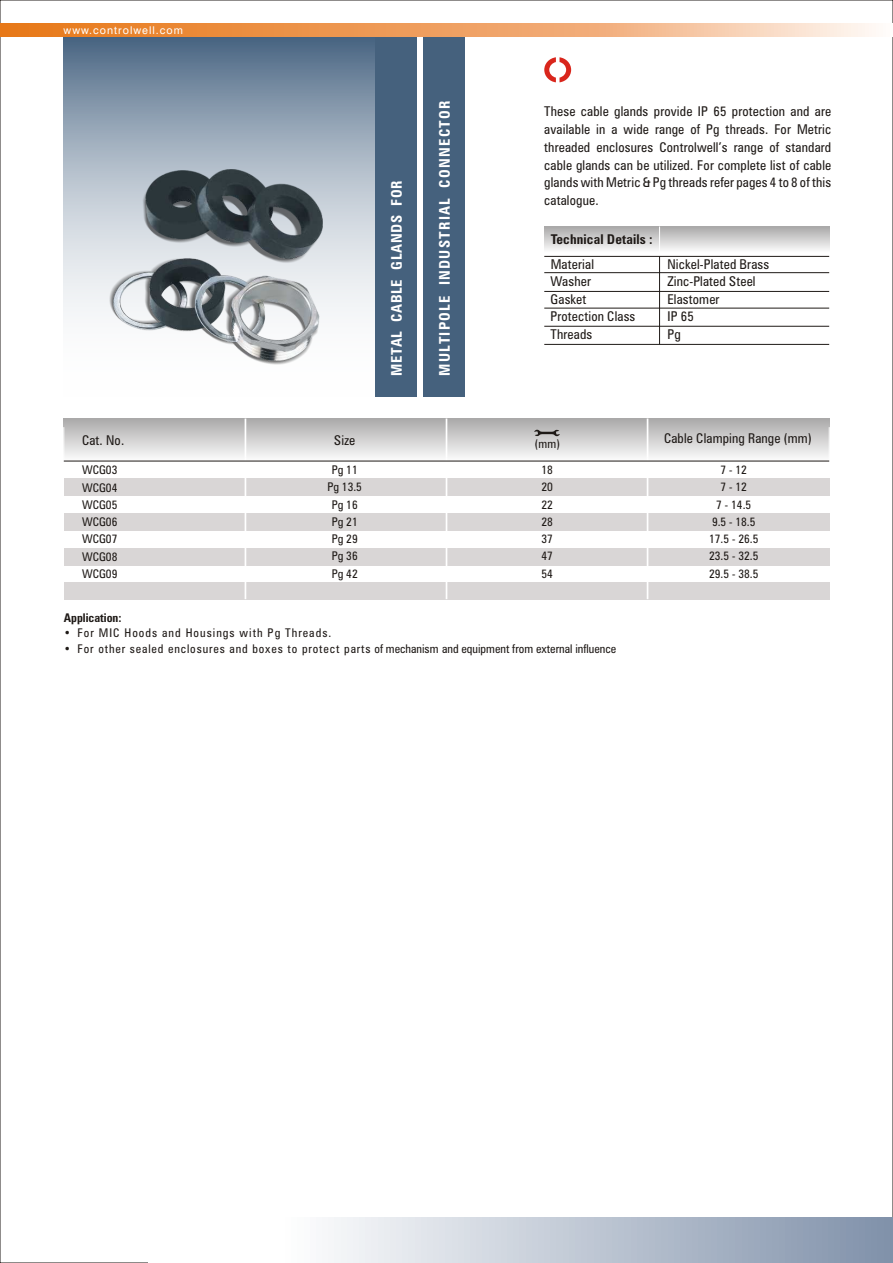
<style>
.page{position:relative;width:893px;height:1263px;background:#fff}
.page>*{position:absolute;margin:0;border:0;box-sizing:border-box;transform-origin:0 0}
.t1{font:700 condensed 14.7px "Zurich BT";letter-spacing:.09em;color:#fff}
.t2{font:700 condensed 14.7px "Zurich BT";letter-spacing:.045em;color:#fff}
.t3{font:condensed 13.5px/17.9px "Zurich BT";letter-spacing:.01em;color:#1f1a17;text-align:justify}
.t4{font:700 condensed 13.5px "Zurich BT";letter-spacing:.01em;color:#1f1a17}
.t5{font:condensed 12px/17.2px "Zurich BT";color:#1f1a17;text-align:justify}
.t6{font:condensed 12px "Zurich BT";letter-spacing:.035em;color:#1f1a17}
.t7{font:condensed 12px "Zurich BT";letter-spacing:.085em;color:#1f1a17}
.t8{font:700 condensed 12px "Zurich BT";color:#1f1a17}
.t9{font:10.65px "Swiss 721 BT";letter-spacing:.095em;color:#fff}
</style>
<div class="page">
<svg style="left:64px;top:36px;width:312px;height:361px"></svg>
<svg style="left:544px;top:57px;width:27px;height:25px"></svg>
<div style="left:424px;top:36px;width:41px;height:361px;background:#45617d"></div>
<div style="left:376px;top:36px;width:41px;height:361px;background:#45617d"></div>
<svg style="left:544px;top:227px;width:285px;height:23px;background:#cfcece"></svg>
<hr style="left:544px;top:272px;width:285px;height:1px;background:#1f1a17">
<hr style="left:544px;top:308px;width:285px;height:1px;background:#1f1a17">
<hr style="left:544px;top:326px;width:285px;height:1px;background:#1f1a17">
<hr style="left:544px;top:256px;width:285px;height:1px;background:#1f1a17">
<hr style="left:659px;top:256px;width:1px;height:88px;background:#1f1a17">
<svg style="left:659px;top:226px;width:1px;height:24px"></svg>
<hr style="left:544px;top:291px;width:285px;height:1px;background:#1f1a17">
<hr style="left:544px;top:344px;width:285px;height:1px;background:#1f1a17">
<div style="left:64px;top:479px;width:765px;height:17px;background:#d9d6d6"></div>
<div style="left:64px;top:513px;width:765px;height:17px;background:#d9d6d6"></div>
<div style="left:64px;top:548px;width:765px;height:17px;background:#d9d6d6"></div>
<div style="left:64px;top:418px;width:765px;height:43px;background:linear-gradient(to bottom,#aaa8a8,#fcfcfc)"></div>
<svg style="left:534px;top:429px;width:26px;height:7px"></svg>
<div style="left:64px;top:582px;width:765px;height:17px;background:#d9d6d6"></div>
<hr style="left:245px;top:458px;width:1px;height:141px;background:#fff">
<hr style="left:245px;top:418px;width:1px;height:40px;background:#fff">
<hr style="left:446px;top:418px;width:1px;height:40px;background:#fff">
<hr style="left:446px;top:458px;width:1px;height:141px;background:#fff">
<hr style="left:647px;top:458px;width:1px;height:141px;background:#fff">
<hr style="left:647px;top:418px;width:1px;height:40px;background:#fff">
<hr style="left:64px;top:461px;width:765px;height:1px;background:#1f1a17">
<img style="left:110px;top:174px;width:209px;height:190px">
<img style="left:113px;top:169px;width:209px;height:192px">
<div style="left:149px;top:1217px;width:744px;height:46px;background:linear-gradient(to right,#fff,#8494ac)"></div>
<svg style="left:0;top:24px;width:876px;height:12px;background:#f0a66b"></svg>
<p class="t9" style="left:64px;top:26px;width:121px">www.controlwell.com</p>
<p class="t2" style="left:391px;top:375px;width:197px;rotate:-90deg">METAL CABLE GLANDS FOR</p>
<p class="t1" style="left:438px;top:375px;width:276px;rotate:-90deg">MULTIPOLE INDUSTRIAL CONNECTOR</p>
<p class="t3" style="left:544px;top:104px;width:289px">These cable glands provide IP 65 protection and are available in a wide range of Pg threads. For Metric threaded enclosures Controlwell’s range of standard cable glands can be utilized. For complete list of cable glands with Metric &amp; Pg threads refer pages 4 to 8 of this catalogue.</p>
<p class="t4" style="left:551px;top:234px;width:104px">Technical Details :</p>
<p class="t3" style="left:551px;top:256px;width:45px">Material</p>
<p class="t3" style="left:667px;top:256px;width:103px">Nickel-Plated Brass</p>
<p class="t3" style="left:551px;top:274px;width:42px">Washer</p>
<p class="t3" style="left:667px;top:274px;width:90px">Zinc-Plated Steel</p>
<p class="t3" style="left:551px;top:291px;width:37px">Gasket</p>
<p class="t3" style="left:667px;top:291px;width:54px">Elastomer</p>
<p class="t3" style="left:551px;top:309px;width:86px">Protection Class</p>
<p class="t3" style="left:667px;top:309px;width:28px">IP 65</p>
<p class="t3" style="left:551px;top:326px;width:43px">Threads</p>
<p class="t3" style="left:667px;top:326px;width:15px">Pg</p>
<p class="t3" style="left:82px;top:432px;width:44px">Cat. No.</p>
<p class="t3" style="left:334px;top:432px;width:23px">Size</p>
<p class="t5" style="left:535px;top:436px;width:26px">(mm)</p>
<p class="t3" style="left:664px;top:431px;width:149px">Cable Clamping Range (mm)</p>
<p class="t5" style="left:82px;top:462px;width:37px">WCG03<br>WCG04<br>WCG05<br>WCG06<br>WCG07<br>WCG08<br>WCG09</p>
<p class="t5" style="left:327px;top:462px;width:36px;text-align:center">Pg 11<br>Pg 13.5<br>Pg 16<br>Pg 21<br>Pg 29<br>Pg 36<br>Pg 42</p>
<p class="t5" style="left:541px;top:462px;width:13px">18<br>20<br>22<br>28<br>37<br>47<br>54</p>
<p class="t5" style="left:709px;top:462px;width:51px;text-align:center">7 - 12<br>7 - 12<br>7 - 14.5<br>9.5 - 18.5<br>17.5 - 26.5<br>23.5 - 32.5<br>29.5 - 38.5</p>
<p class="t8" style="left:64px;top:612px;width:59px">Application:</p>
<p class="t7" style="left:64px;top:628px;width:269px">• For MIC Hoods and Housings with Pg Threads.</p>
<p class="t6" style="left:64px;top:644px;width:554px">• For other sealed enclosures and boxes to protect parts of mechanism and equipment from external influence</p>
</div>
